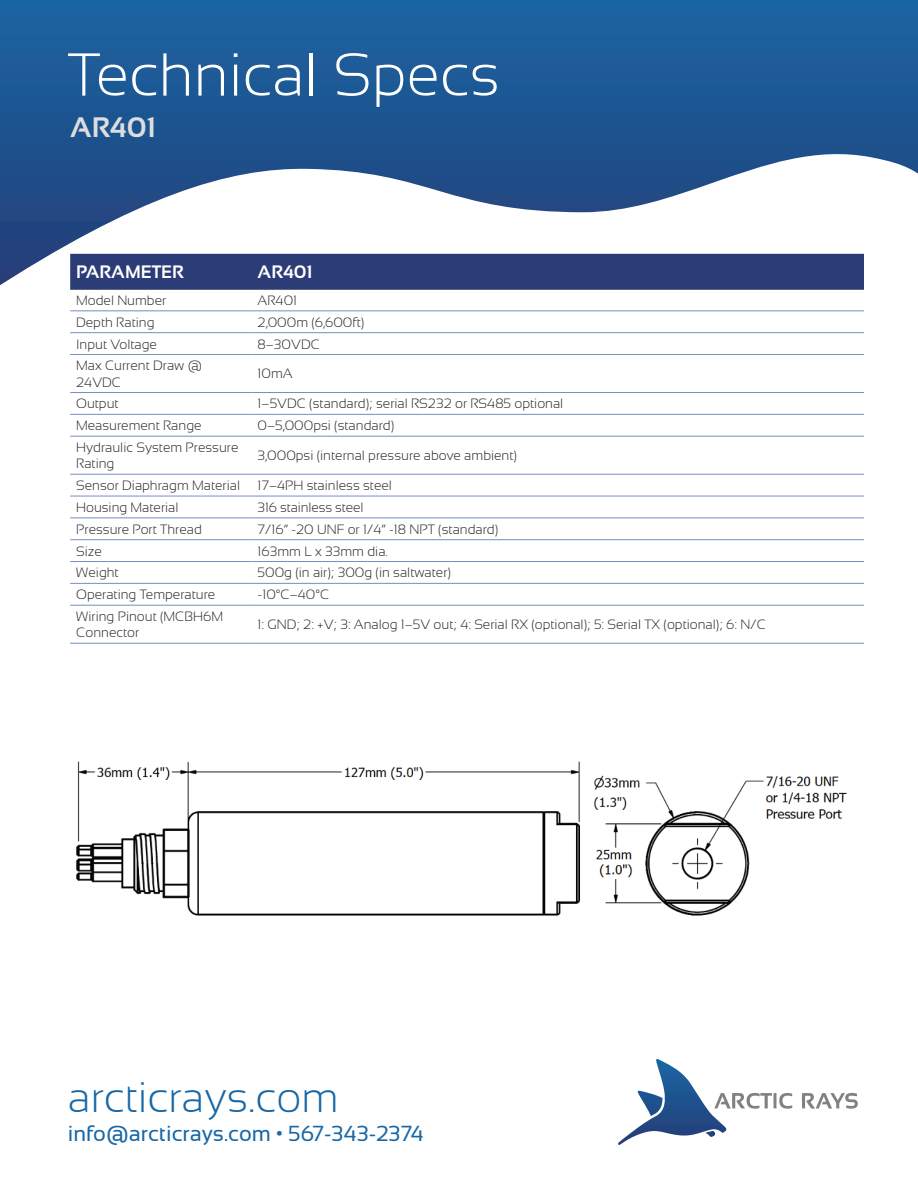
<style>
.page{position:relative;width:918px;height:1188px;background:#fff}
.page>*{position:absolute;margin:0;border:0;box-sizing:border-box;transform-origin:0 0}
.t1{font:300 60.45px "Sansation";color:#fff}
.t2{font:300 42.6px "Sansation";color:#1667a7}
.t3{font:700 28.2px "Sansation";color:#dcdddf}
.t4{font:21.75px "Sansation";color:#1667a7}
.t5{font:700 18px "Sansation";color:#fff}
.t6{font:300 13.5px/16.2px "Sansation";color:#231f20}
</style>
<div class="page">
<svg style="left:802px;top:1093px;width:56px;height:16px"></svg>
<svg style="left:618px;top:1059px;width:174px;height:86px"></svg>
<svg style="left:0;top:0;width:918px;height:285px"></svg>
<div style="left:70px;top:254px;width:794px;height:36px;background:#2b3c77"></div>
<hr style="left:70px;top:310px;width:182px;height:1px;background:#748fc0">
<hr style="left:252px;top:310px;width:612px;height:1px;background:#748fc0">
<hr style="left:70px;top:332px;width:182px;height:1px;background:#748fc0">
<hr style="left:252px;top:332px;width:612px;height:1px;background:#748fc0">
<hr style="left:70px;top:354px;width:182px;height:1px;background:#748fc0">
<hr style="left:252px;top:354px;width:612px;height:1px;background:#748fc0">
<hr style="left:70px;top:392px;width:182px;height:1px;background:#748fc0">
<hr style="left:252px;top:392px;width:612px;height:1px;background:#748fc0">
<hr style="left:70px;top:414px;width:182px;height:1px;background:#748fc0">
<hr style="left:252px;top:414px;width:612px;height:1px;background:#748fc0">
<hr style="left:70px;top:436px;width:182px;height:1px;background:#748fc0">
<hr style="left:252px;top:436px;width:612px;height:1px;background:#748fc0">
<hr style="left:70px;top:474px;width:182px;height:1px;background:#748fc0">
<hr style="left:252px;top:474px;width:612px;height:1px;background:#748fc0">
<hr style="left:70px;top:496px;width:182px;height:1px;background:#748fc0">
<hr style="left:252px;top:496px;width:612px;height:1px;background:#748fc0">
<hr style="left:70px;top:518px;width:182px;height:1px;background:#748fc0">
<hr style="left:252px;top:518px;width:612px;height:1px;background:#748fc0">
<hr style="left:70px;top:539px;width:182px;height:1px;background:#748fc0">
<hr style="left:252px;top:539px;width:612px;height:1px;background:#748fc0">
<hr style="left:70px;top:561px;width:182px;height:1px;background:#748fc0">
<hr style="left:252px;top:561px;width:612px;height:1px;background:#748fc0">
<hr style="left:70px;top:583px;width:182px;height:1px;background:#748fc0">
<hr style="left:252px;top:583px;width:612px;height:1px;background:#748fc0">
<hr style="left:70px;top:605px;width:182px;height:1px;background:#748fc0">
<hr style="left:252px;top:605px;width:612px;height:1px;background:#748fc0">
<hr style="left:70px;top:643px;width:182px;height:1px;background:#748fc0">
<hr style="left:252px;top:643px;width:612px;height:1px;background:#748fc0">
<img style="left:76px;top:761px;width:771px;height:155px">
<h1 class="t1" style="left:68px;top:41px;width:434px">Technical Specs</h1>
<h3 class="t3" style="left:70px;top:112px;width:87px">AR401</h3>
<h3 class="t5" style="left:76px;top:262px;width:109px">PARAMETER</h3>
<h3 class="t5" style="left:258px;top:262px;width:56px">AR401</h3>
<p class="t6" style="left:76px;top:292px;width:92px">Model Number</p>
<p class="t6" style="left:258px;top:292px;width:41px">AR401</p>
<p class="t6" style="left:76px;top:314px;width:80px">Depth Rating</p>
<p class="t6" style="left:258px;top:314px;width:108px">2,000m (6,600ft)</p>
<p class="t6" style="left:76px;top:336px;width:82px">Input Voltage</p>
<p class="t6" style="left:258px;top:336px;width:64px">8–30VDC</p>
<p class="t6" style="left:76px;top:358px;width:127px">Max Current Draw @<br>24VDC</p>
<p class="t6" style="left:258px;top:366px;width:37px">10mA</p>
<p class="t6" style="left:76px;top:396px;width:44px">Output</p>
<p class="t6" style="left:258px;top:396px;width:307px">1–5VDC (standard); serial RS232 or RS485 optional</p>
<p class="t6" style="left:76px;top:417px;width:127px">Measurement Range</p>
<p class="t6" style="left:258px;top:417px;width:138px">0–5,000psi (standard)</p>
<p class="t6" style="left:76px;top:439px;width:164px">Hydraulic System Pressure<br>Rating</p>
<p class="t6" style="left:258px;top:447px;width:261px">3,000psi (internal pressure above ambient)</p>
<p class="t6" style="left:76px;top:477px;width:165px">Sensor Diaphragm Material</p>
<p class="t6" style="left:258px;top:477px;width:136px">17–4PH stainless steel</p>
<p class="t6" style="left:76px;top:499px;width:104px">Housing Material</p>
<p class="t6" style="left:258px;top:499px;width:107px">316 stainless steel</p>
<p class="t6" style="left:76px;top:521px;width:127px">Pressure Port Thread</p>
<p class="t6" style="left:258px;top:521px;width:242px">7/16” -20 UNF or 1/4” -18 NPT (standard)</p>
<p class="t6" style="left:76px;top:543px;width:27px">Size</p>
<p class="t6" style="left:258px;top:543px;width:132px">163mm L x 33mm dia.</p>
<p class="t6" style="left:76px;top:565px;width:44px">Weight</p>
<p class="t6" style="left:258px;top:565px;width:195px">500g (in air); 300g (in saltwater)</p>
<p class="t6" style="left:76px;top:586px;width:141px">Operating Temperature</p>
<p class="t6" style="left:258px;top:586px;width:73px">-10ºC–40ºC</p>
<p class="t6" style="left:76px;top:608px;width:148px">Wiring Pinout (MCBH6M<br>Connector</p>
<p class="t6" style="left:258px;top:616px;width:510px">1: GND; 2: +V; 3: Analog 1–5V out; 4: Serial RX (optional); 5: Serial TX (optional); 6: N/C</p>
<h2 class="t2" style="left:68px;top:1074px;width:272px">arcticrays.com</h2>
<h3 class="t4" style="left:68px;top:1121px;width:357px">info@arcticrays.com • 567-343-2374</h3>
</div>
